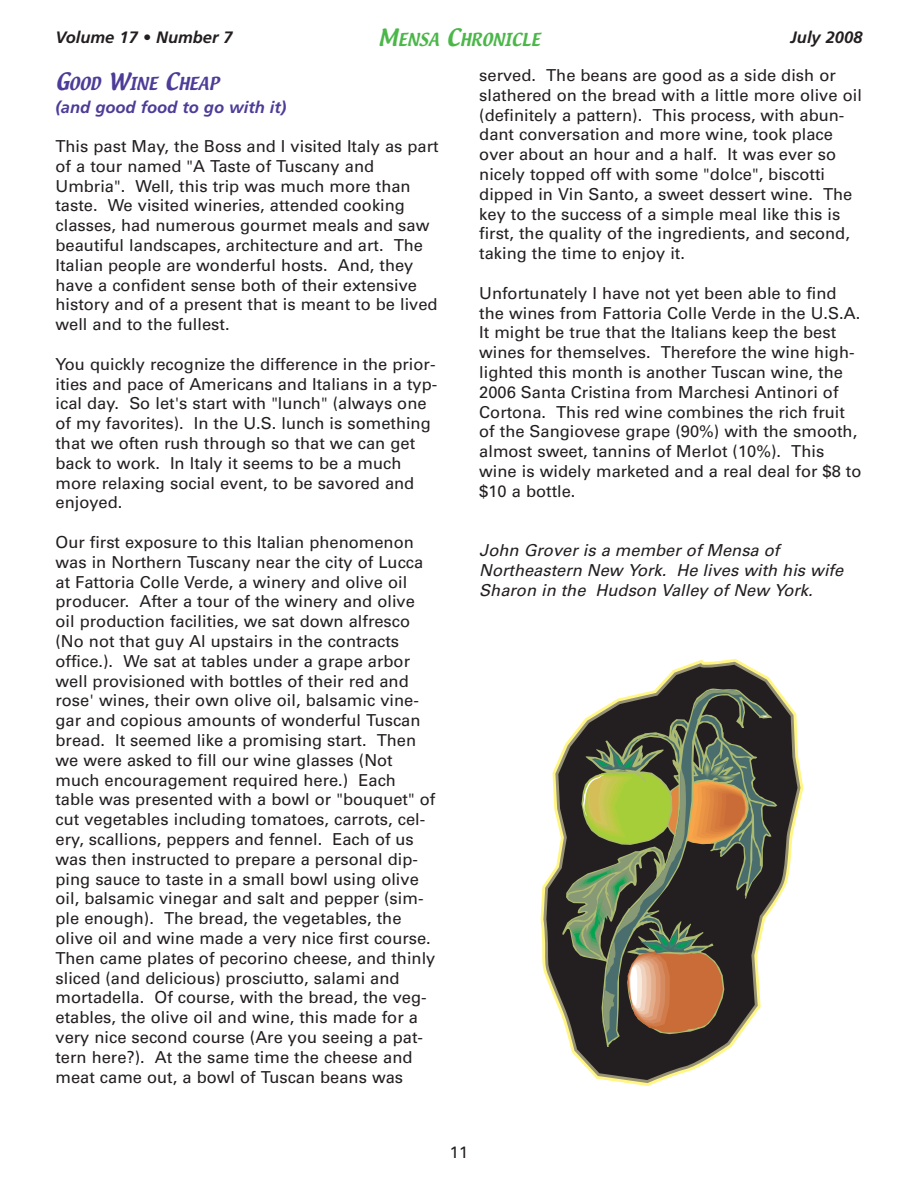
<style>
.page{position:relative;width:918px;height:1188px;background:#fff}
.page>*{position:absolute;margin:0;border:0;box-sizing:border-box;transform-origin:0 0}
.t1{font:16.5px/19.8px "Univers";color:#231f20}
.t2{font:italic 16.5px/19.8px "Univers";color:#231f20}
.t3{font:italic 700 16.5px "Frutiger";color:#231f20}
.t4{font:italic 700 16.5px "Frutiger";color:#4d3c98}
.t5{font:15.75px "Textile";color:#4bb749}
.t6{font:15.75px "Textile";color:#4d3c98}
.s1{font-size:21px}
</style>
<div class="page">
<svg style="left:543px;top:662px;width:257px;height:421px"></svg>
<svg style="left:546px;top:665px;width:252px;height:415px"></svg>
<svg style="left:562px;top:689px;width:215px;height:358px"></svg>
<svg style="left:604px;top:690px;width:163px;height:353px;background:#52534d"></svg>
<svg style="left:604px;top:690px;width:137px;height:344px;background:#54554a"></svg>
<svg style="left:567px;top:716px;width:208px;height:317px;background:#696647"></svg>
<p class="t3" style="left:56px;top:30px;width:179px">Volume 17 • Number 7</p>
<p class="t5" style="left:378px;top:31px;width:164px"><span class="s1">M</span>ENSA <span class="s1">C</span>HRONICLE</p>
<p class="t3" style="left:791px;top:30px;width:73px">July 2008</p>
<p class="t6" style="left:56px;top:75px;width:165px"><span class="s1">G</span>OOD <span class="s1">W</span>INE <span class="s1">C</span>HEAP</p>
<p class="t4" style="left:56px;top:100px;width:232px">(and good food to go with it)</p>
<p class="t1" style="left:55px;top:138px;width:385px">This past May, the Boss and I visited Italy as part of a tour named "A Taste of Tuscany and Umbria". Well, this trip was much more than taste. We visited wineries, attended cooking classes, had numerous gourmet meals and saw beautiful landscapes, architecture and art. The Italian people are wonderful hosts. And, they have a confident sense both of their extensive history and of a present that is meant to be lived well and to the fullest.</p>
<p class="t1" style="left:56px;top:356px;width:383px">You quickly recognize the difference in the prior&shy;ities and pace of Americans and Italians in a typ&shy;ical day. So let's start with "lunch" (always one of my favorites). In the U.S. lunch is something that we often rush through so that we can get back to work. In Italy it seems to be a much more relaxing social event, to be savored and enjoyed.</p>
<p class="t1" style="left:55px;top:534px;width:381px">Our first exposure to this Italian phenomenon was in Northern Tuscany near the city of Lucca at Fattoria Colle Verde, a winery and olive oil producer. After a tour of the winery and olive oil production facilities, we sat down alfresco (No not that guy Al upstairs in the contracts office.). We sat at tables under a grape arbor well provisioned with bottles of their red and rose' wines, their own olive oil, balsamic vine&shy;gar and copious amounts of wonderful Tuscan bread. It seemed like a promising start. Then we were asked to fill our wine glasses (Not much encouragement required here.) Each table was presented with a bowl or "bouquet" of cut vegetables including tomatoes, carrots, cel&shy;ery, scallions, peppers and fennel. Each of us was then instructed to prepare a personal dip&shy;ping sauce to taste in a small bowl using olive oil, balsamic vinegar and salt and pepper (sim&shy;ple enough). The bread, the vegetables, the olive oil and wine made a very nice first course.<br>Then came plates of pecorino cheese, and thinly sliced (and delicious) prosciutto, salami and mortadella. Of course, with the bread, the veg&shy;etables, the olive oil and wine, this made for a very nice second course (Are you seeing a pat&shy;tern here?). At the same time the cheese and meat came out, a bowl of Tuscan beans was</p>
<p class="t1" style="left:479px;top:67px;width:384px">served. The beans are good as a side dish or slathered on the bread with a little more olive oil (definitely a pattern). This process, with abun&shy;dant conversation and more wine, took place over about an hour and a half. It was ever so nicely topped off with some "dolce", biscotti dipped in Vin Santo, a sweet dessert wine. The key to the success of a simple meal like this is first, the quality of the ingredients, and second, taking the time to enjoy it.</p>
<p class="t1" style="left:479px;top:284px;width:384px">Unfortunately I have not yet been able to find the wines from Fattoria Colle Verde in the U.S.A.<br>It might be true that the Italians keep the best wines for themselves. Therefore the wine high&shy;lighted this month is another Tuscan wine, the 2006 Santa Cristina from Marchesi Antinori of Cortona. This red wine combines the rich fruit of the Sangiovese grape (90%) with the smooth, almost sweet, tannins of Merlot (10%). This wine is widely marketed and a real deal for $8 to $10 a bottle.</p>
<p class="t2" style="left:479px;top:542px;width:366px">John Grover is a member of Mensa of<br>Northeastern New York. He lives with his wife<br>Sharon in the Hudson Valley of New York.</p>
<p class="t1" style="left:450px;top:1144px;width:20px">11</p>
</div>
